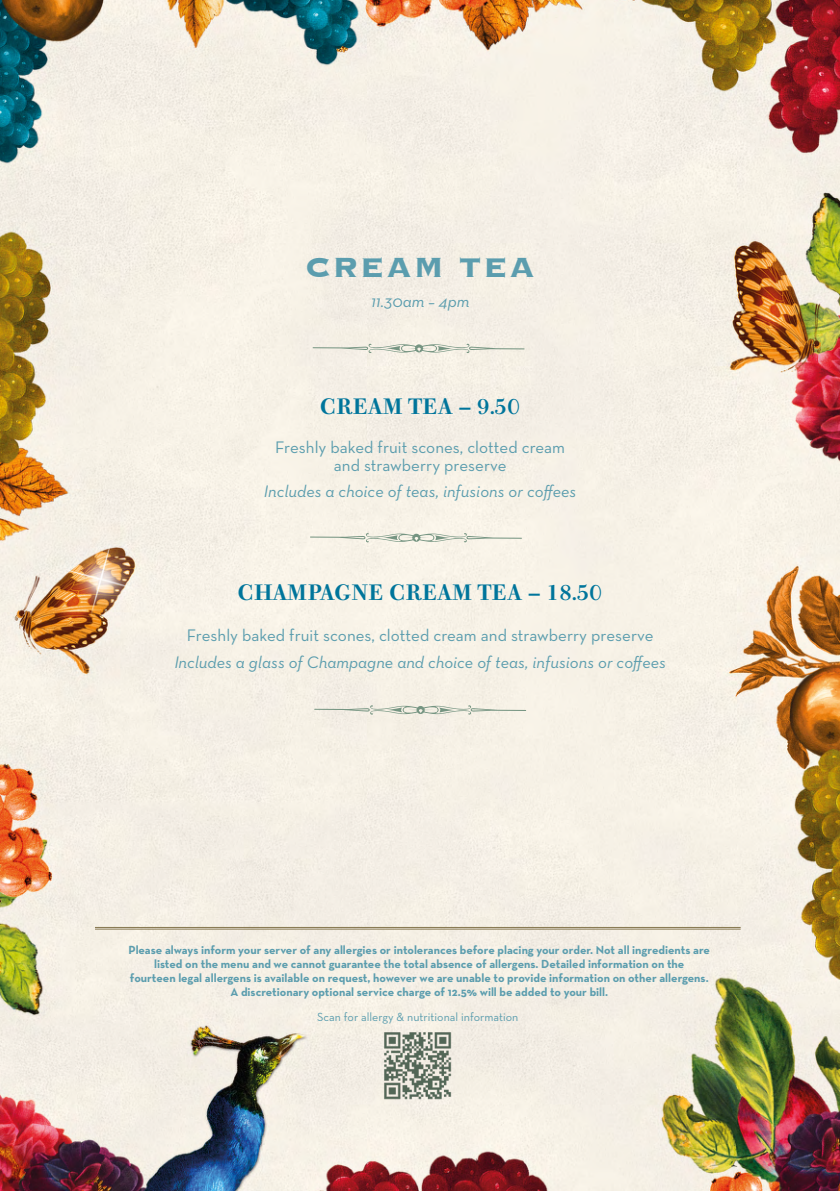
<style>
.page{position:relative;width:840px;height:1191px;background:#fff}
.page>*{position:absolute;margin:0;border:0;box-sizing:border-box;transform-origin:0 0}
.t1{font:700 36px "Copperplate";letter-spacing:.05em;color:#5b9dae}
.t2{font:500 22px "Bodoni Old Face BE";color:#00759b}
.t3{font:17px/18px "Neutra Text";color:#5b9dae;text-align:center}
.t4{font:italic 17px "Neutra Text";color:#5b9dae}
.t5{font:700 12px/14px "Neutra Text";color:#5b9dae;text-align:center}
.t6{font:12px "Neutra Text";color:#5b9dae}
</style>
<div class="page">
<img style="left:0;top:0;width:839px;height:1191px">
<hr style="left:95px;top:927px;width:645px;height:1px;background:#85764e">
<hr style="left:95px;top:928px;width:645px;height:1px;background:#85764e">
<img style="left:375px;top:1023px;width:84px;height:84px">
<svg style="left:312px;top:344px;width:212px;height:9px;background:#d8dbce"></svg>
<svg style="left:314px;top:705px;width:212px;height:9px;background:#d8dbce"></svg>
<svg style="left:310px;top:533px;width:211px;height:9px;background:#daddd0"></svg>
<h1 class="t1" style="left:305px;top:244px;width:231px">CREAM TEA</h1>
<h3 class="t4" style="left:371px;top:290px;width:100px">11.30am – 4pm</h3>
<h2 class="t2" style="left:320px;top:393px;width:201px">CREAM TEA – 9.50</h2>
<h3 class="t3" style="left:275px;top:437px;width:291px">Freshly baked fruit scones, clotted cream and strawberry preserve</h3>
<h3 class="t4" style="left:264px;top:481px;width:314px">Includes a choice of teas, infusions or coffees</h3>
<h2 class="t2" style="left:238px;top:579px;width:366px">CHAMPAGNE CREAM TEA – 18.50</h2>
<h3 class="t3" style="left:187px;top:626px;width:468px">Freshly baked fruit scones, clotted cream and strawberry preserve</h3>
<h3 class="t4" style="left:174px;top:651px;width:493px">Includes a glass of Champagne and choice of teas, infusions or coffees</h3>
<p class="t5" style="left:128px;top:942px;width:583px">Please always inform your server of any allergies or intolerances before placing your order. Not all ingredients are listed on the menu and we cannot guarantee the total absence of allergens. Detailed information on the<br>fourteen legal allergens is available on request, however we are unable to provide information on other allergens.<br>A discretionary optional service charge of 12.5% will be added to your bill.</p>
<p class="t6" style="left:317px;top:1009px;width:202px">Scan for allergy &amp; nutritional information</p>
</div>
